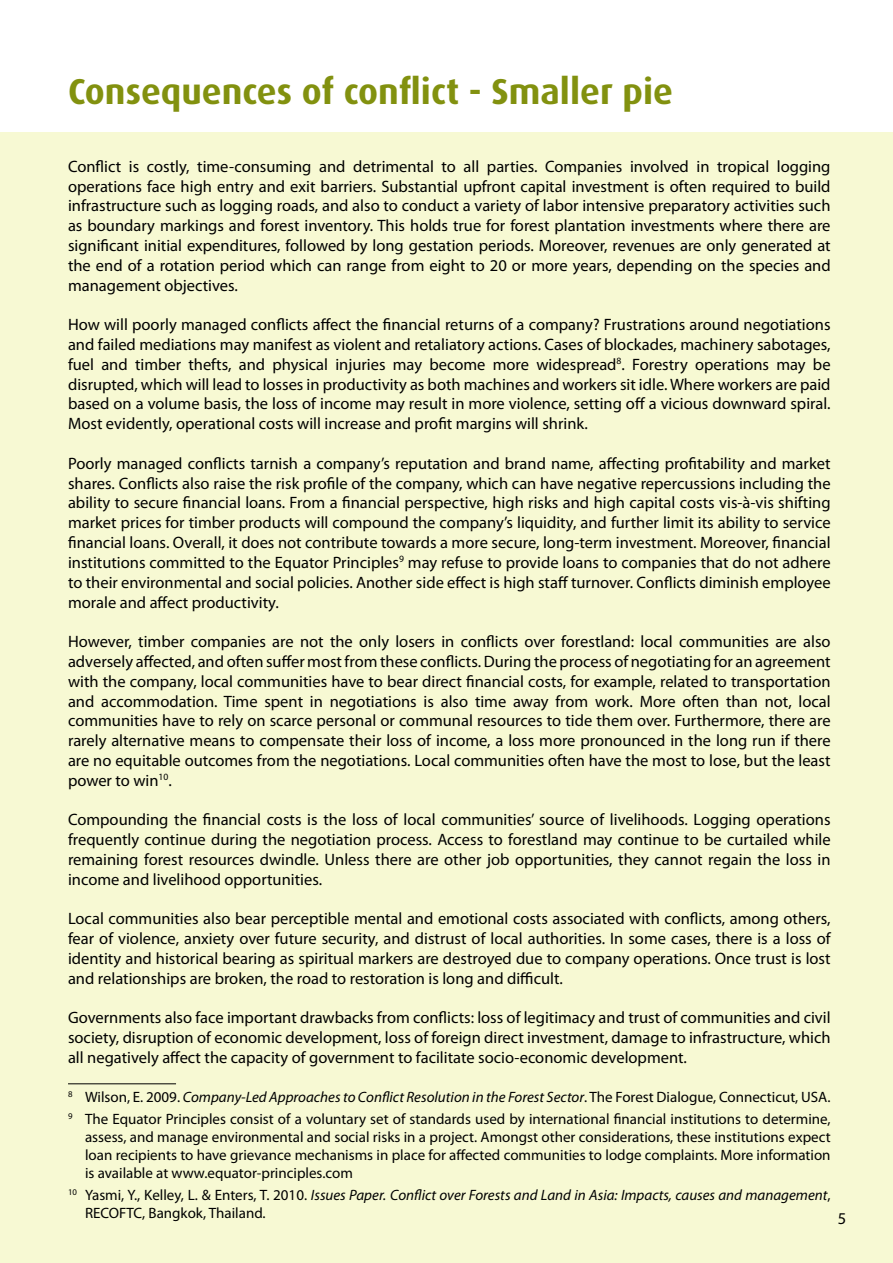
<style>
.page{position:relative;width:893px;height:1263px;background:#fff}
.page>*{position:absolute;margin:0;border:0;box-sizing:border-box;transform-origin:0 0}
.t1{font:700 36px "Dax";color:#82910f}
.t2{font:16.5px/19.8px "Myriad Pro";color:#000;text-align:justify}
.t3{font:15px/18px "Myriad Pro";color:#000}
.t4{font:italic 15px/18px "Myriad Pro";color:#000}
.s1{font-style:italic}
.s2{font-style:normal}
</style>
<div class="page">
<div style="left:0;top:132px;width:893px;height:1131px;background:#f7f9d3"></div>
<hr style="left:68px;top:1083px;width:108px;height:1px;background:#000">
<h1 class="t1" style="left:68px;top:71px;width:606px">Consequences of conflict - Smaller pie</h1>
<p class="t2" style="left:68px;top:156px;width:764px">Conflict is costly, time-consuming and detrimental to all parties. Companies involved in tropical logging operations face high entry and exit barriers. Substantial upfront capital investment is often required to build infrastructure such as logging roads, and also to conduct a variety of labor intensive preparatory activities such as boundary markings and forest inventory. This holds true for forest plantation investments where there are significant initial expenditures, followed by long gestation periods. Moreover, revenues are only generated at the end of a rotation period which can range from eight to 20 or more years, depending on the species and management objectives.</p>
<p class="t2" style="left:68px;top:315px;width:764px">How will poorly managed conflicts affect the financial returns of a company? Frustrations around negotiations and failed mediations may manifest as violent and retaliatory actions. Cases of blockades, machinery sabotages, fuel and timber thefts, and physical injuries may become more widespread<sup>8</sup>. Forestry operations may be disrupted, which will lead to losses in productivity as both machines and workers sit idle. Where workers are paid based on a volume basis, the loss of income may result in more violence, setting off a vicious downward spiral.<br>Most evidently, operational costs will increase and profit margins will shrink.</p>
<p class="t2" style="left:68px;top:453px;width:764px">Poorly managed conflicts tarnish a company’s reputation and brand name, affecting profitability and market shares. Conflicts also raise the risk profile of the company, which can have negative repercussions including the ability to secure financial loans. From a financial perspective, high risks and high capital costs vis-à-vis shifting market prices for timber products will compound the company’s liquidity, and further limit its ability to service financial loans. Overall, it does not contribute towards a more secure, long-term investment. Moreover, financial institutions committed to the Equator Principles<sup>9</sup> may refuse to provide loans to companies that do not adhere to their environmental and social policies. Another side effect is high staff turnover. Conflicts diminish employee morale and affect productivity.</p>
<p class="t2" style="left:68px;top:631px;width:764px">However, timber companies are not the only losers in conflicts over forestland: local communities are also adversely affected, and often suffer most from these conflicts. During the process of negotiating for an agreement with the company, local communities have to bear direct financial costs, for example, related to transportation and accommodation. Time spent in negotiations is also time away from work. More often than not, local communities have to rely on scarce personal or communal resources to tide them over. Furthermore, there are rarely alternative means to compensate their loss of income, a loss more pronounced in the long run if there are no equitable outcomes from the negotiations. Local communities often have the most to lose, but the least power to win<sup>10</sup>.</p>
<p class="t2" style="left:68px;top:810px;width:764px">Compounding the financial costs is the loss of local communities’ source of livelihoods. Logging operations frequently continue during the negotiation process. Access to forestland may continue to be curtailed while remaining forest resources dwindle. Unless there are other job opportunities, they cannot regain the loss in income and livelihood opportunities.</p>
<p class="t2" style="left:68px;top:909px;width:764px">Local communities also bear perceptible mental and emotional costs associated with conflicts, among others, fear of violence, anxiety over future security, and distrust of local authorities. In some cases, there is a loss of identity and historical bearing as spiritual markers are destroyed due to company operations. Once trust is lost and relationships are broken, the road to restoration is long and difficult.</p>
<p class="t2" style="left:68px;top:1008px;width:764px">Governments also face important drawbacks from conflicts: loss of legitimacy and trust of communities and civil society, disruption of economic development, loss of foreign direct investment, damage to infrastructure, which all negatively affect the capacity of government to facilitate socio-economic development.</p>
<p class="t3" style="left:68px;top:1085px;width:764px;line-height:22.2px"><sup>8</sup> Wilson, E. 2009. <span class="s1">Company-Led Approaches to Conflict Resolution in the Forest Sector</span>. The Forest Dialogue, Connecticut, USA.<br><sup>9</sup> The Equator Principles consist of a voluntary set of standards used by international financial institutions to determine,</p>
<p class="t3" style="left:85px;top:1128px;width:747px;text-align:justify">assess, and manage environmental and social risks in a project. Amongst other considerations, these institutions expect loan recipients to have grievance mechanisms in place for affected communities to lodge complaints. More information is available at www.equator-principles.com</p>
<p class="t4" style="left:85px;top:1186px;width:747px;text-indent:-17px"><sup>10</sup> <span class="s2">Yasmi, Y., Kelley, L. &amp; Enters, T. 2010.</span> Issues Paper. Conflict over Forests and Land in Asia: Impacts, causes and management<span class="s2">,<br>RECOFTC, Bangkok, Thailand.</span></p>
<p class="t2" style="left:838px;top:1208px;width:10px">5</p>
</div>
